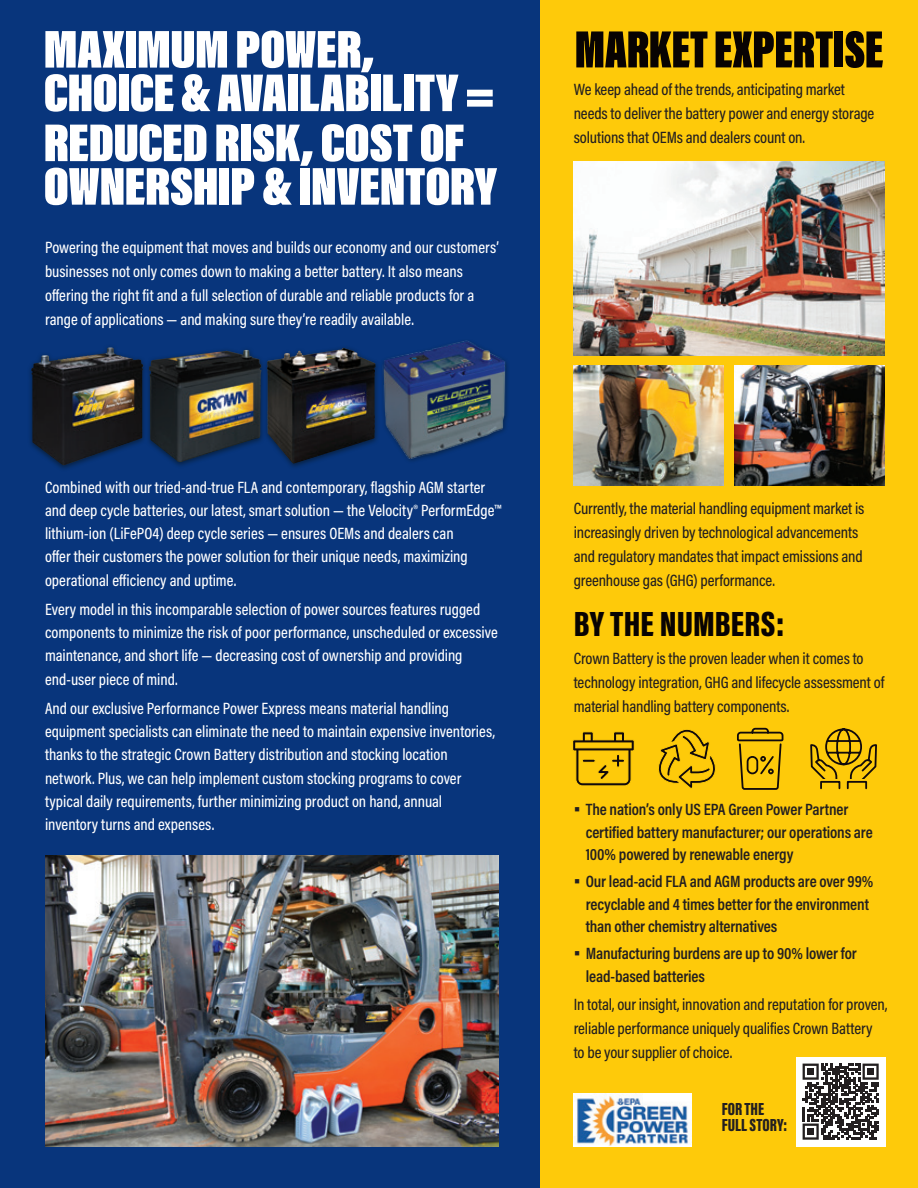
<style>
.page{position:relative;width:918px;height:1188px;background:#fff}
.page>*{position:absolute;margin:0;border:0;box-sizing:border-box;transform-origin:0 0}
.t1{font:900 54.75px/43.5px "Acumin Pro Extra Cond";letter-spacing:-.015em;color:#fff;scale:1.1 1}
.t2{font:900 54px "Acumin Pro Extra Cond";letter-spacing:-.01em;color:#080302}
.t3{font:900 36px "Acumin Pro Extra Cond";letter-spacing:.005em;color:#080302;scale:1.1 1}
.t4{font:900 18px/16.5px "Acumin Pro Extra Cond";letter-spacing:.005em;color:#231f20}
.t5{font:500 16.5px/23.2px "Acumin Pro Cond";color:#fff}
.t6{font:500 16.5px/24px "Acumin Pro Cond";letter-spacing:-.01em;color:#231f20}
.t7{font:600 16.5px/22.5px "Acumin Pro Cond";letter-spacing:-.01em;color:#231f20}
.s1{font-size:25.5px}
</style>
<div class="page">
<div style="left:540px;top:0;width:378px;height:1188px;background:#feca0a"></div>
<div style="left:0;top:0;width:540px;height:1188px;background:#08357c"></div>
<img style="left:574px;top:161px;width:310px;height:195px">
<img style="left:574px;top:366px;width:150px;height:120px">
<img style="left:734px;top:366px;width:150px;height:120px">
<img style="left:574px;top:1093px;width:117px;height:54px">
<div style="left:796px;top:1057px;width:90px;height:90px;background:#fff"></div>
<svg style="left:803px;top:1064px;width:76px;height:76px"></svg>
<svg style="left:658px;top:729px;width:58px;height:60px"></svg>
<svg style="left:737px;top:727px;width:47px;height:63px"></svg>
<svg style="left:810px;top:728px;width:67px;height:62px"></svg>
<svg style="left:573px;top:731px;width:61px;height:55px"></svg>
<img style="left:31px;top:347px;width:112px;height:118px">
<img style="left:149px;top:350px;width:112px;height:112px">
<img style="left:267px;top:348px;width:104px;height:116px">
<img style="left:371px;top:340px;width:137px;height:121px">
<img style="left:45px;top:855px;width:453px;height:292px">
<h1 class="t1" style="left:44px;top:27px;width:412px">MAXIMUM POWER,<br>CHOICE &amp; AVAILABILITY =</h1>
<h1 class="t1" style="left:44px;top:121px;width:414px">REDUCED RISK, COST OF<br>OWNERSHIP &amp; INVENTORY</h1>
<p class="t5" style="left:45px;top:235px;width:455px;line-height:24px">Powering the equipment that moves and builds our economy and our customers’ businesses not only comes down to making a better battery. It also means offering the right fit and a full selection of durable and reliable products for a range of applications — and making sure they’re readily available.</p>
<p class="t5" style="left:45px;top:475px;width:458px">Combined with our tried-and-true FLA and contemporary, flagship AGM starter and deep cycle batteries, our latest, smart solution — the Velocity® PerformEdge™ lithium-ion (LiFePO4) deep cycle series — ensures OEMs and dealers can<br>offer their customers the power solution for their unique needs, maximizing operational efficiency and uptime.</p>
<p class="t5" style="left:45px;top:597px;width:454px">Every model in this incomparable selection of power sources features rugged components to minimize the risk of poor performance, unscheduled or excessive maintenance, and short life — decreasing cost of ownership and providing end-user piece of mind.</p>
<p class="t5" style="left:45px;top:696px;width:452px">And our exclusive Performance Power Express means material handling equipment specialists can eliminate the need to maintain expensive inventories, thanks to the strategic Crown Battery distribution and stocking location network. Plus, we can help implement custom stocking programs to cover typical daily requirements, further minimizing product on hand, annual inventory turns and expenses.</p>
<h2 class="t2" style="left:575px;top:17px;width:310px">MARKET EXPERTISE</h2>
<p class="t6" style="left:574px;top:77px;width:302px">We keep ahead of the trends, anticipating market needs to deliver the battery power and energy storage solutions that OEMs and dealers count on.</p>
<p class="t6" style="left:574px;top:496px;width:292px">Currently, the material handling equipment market is increasingly driven by technological advancements and regulatory mandates that impact emissions and greenhouse gas (GHG) performance.</p>
<h3 class="t3" style="left:574px;top:601px;width:193px">BY THE NUMBERS:</h3>
<p class="t6" style="left:574px;top:646px;width:312px">Crown Battery is the proven leader when it comes to technology integration, GHG and lifecycle assessment of material handling battery components.</p>
<p class="t7" style="left:586px;top:798px;width:289px;text-indent:-12px"><span class="s1">•</span> The nation’s only US EPA Green Power Partner certified battery manufacturer; our operations are<br>100% powered by renewable energy</p>
<p class="t7" style="left:586px;top:870px;width:289px;text-indent:-12px"><span class="s1">•</span> Our lead-acid FLA and AGM products are over 99% recyclable and 4 times better for the environment than other chemistry alternatives</p>
<p class="t7" style="left:586px;top:942px;width:273px;text-indent:-12px"><span class="s1">•</span> Manufacturing burdens are up to 90% lower for lead-based batteries</p>
<p class="t6" style="left:574px;top:992px;width:315px">In total, our insight, innovation and reputation for proven, reliable performance uniquely qualifies Crown Battery to be your supplier of choice.</p>
<p class="t4" style="left:722px;top:1100px;width:67px">FOR THE<br>FULL STORY:</p>
</div>
